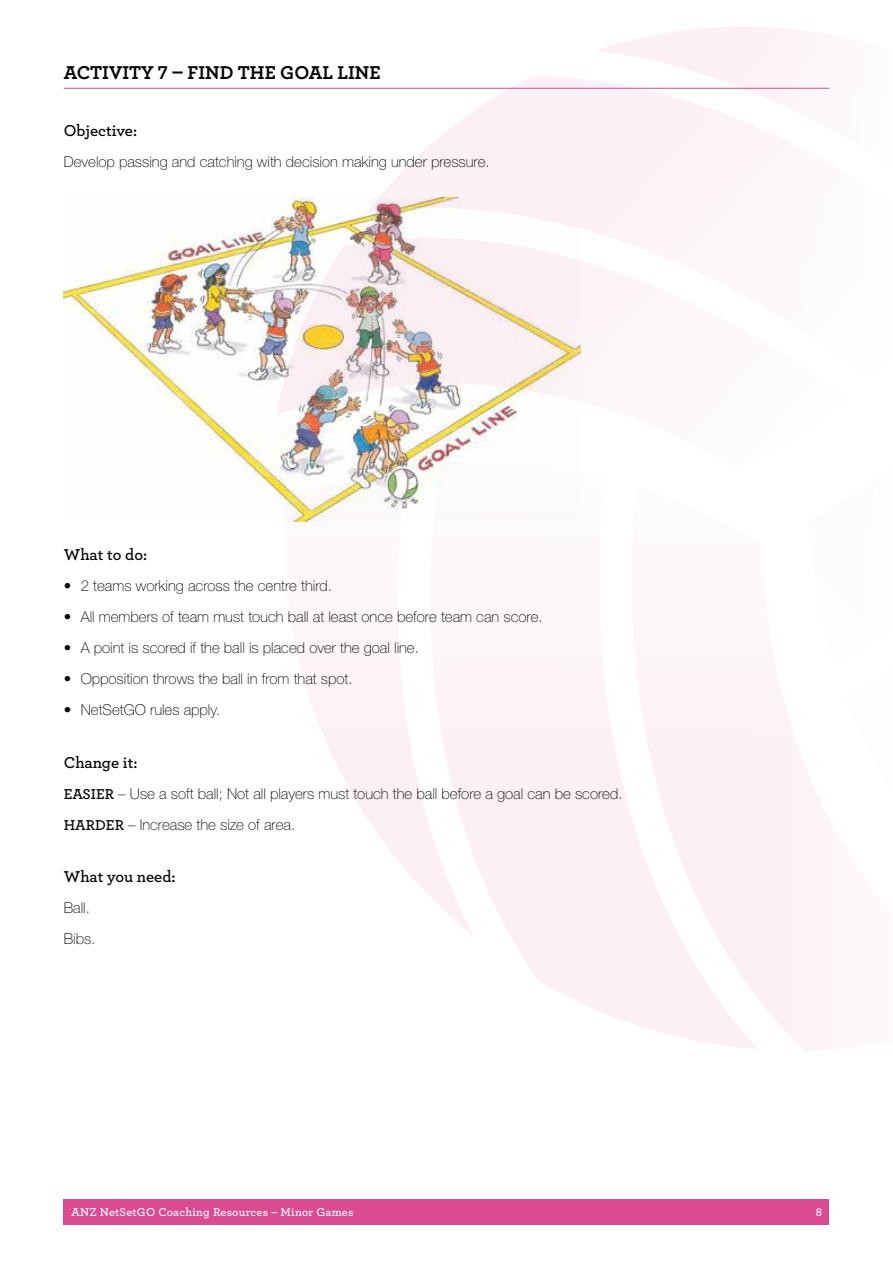
<style>
.page{position:relative;width:893px;height:1263px;background:#fff}
.page>*{position:absolute;margin:0;border:0;box-sizing:border-box;transform-origin:0 0}
.t1{font:700 19.5px "Archer";color:#000}
.t2{font:600 16.5px "Archer";color:#000}
.t3{font:100 15px/31px "Helvetica Neue LT Std";color:#000}
.t4{font:600 12px "Archer";letter-spacing:.02em;color:#fff}
.s1{font-family:"Archer";font-weight:600}
</style>
<div class="page">
<img style="left:64px;top:198px;width:303px;height:324px">
<svg style="left:367px;top:77px;width:173px;height:161px"></svg>
<img style="left:276px;top:238px;width:264px;height:232px">
<svg style="left:430px;top:460px;width:110px;height:521px"></svg>
<svg style="left:284px;top:466px;width:190px;height:471px"></svg>
<div style="left:64px;top:1199px;width:765px;height:26px;background:#da4b92"></div>
<hr style="left:64px;top:88px;width:765px;height:1px;background:#da4b92">
<h1 class="t1" style="left:64px;top:58px;width:318px">ACTIVITY 7 – FIND THE GOAL LINE</h1>
<p class="t2" style="left:64px;top:118px;width:75px">Objective:</p>
<p class="t3" style="left:64px;top:146px;width:427px">Develop passing and catching with decision making under pressure.</p>
<p class="t2" style="left:64px;top:542px;width:85px">What to do:</p>
<p class="t3" style="left:64px;top:570px;width:270px">• 2 teams working across the centre third.</p>
<p class="t3" style="left:64px;top:601px;width:480px">• All members of team must touch ball at least once before team can score.</p>
<p class="t3" style="left:64px;top:632px;width:357px">• A point is scored if the ball is placed over the goal line.</p>
<p class="t3" style="left:64px;top:663px;width:290px">• Opposition throws the ball in from that spot.</p>
<p class="t3" style="left:64px;top:694px;width:158px">• NetSetGO rules apply.</p>
<p class="t2" style="left:64px;top:750px;width:75px">Change it:</p>
<p class="t3" style="left:64px;top:778px;width:560px"><span class="s1">EASIER</span> – Use a soft ball; Not all players must touch the ball before a goal can be scored.<br><span class="s1">HARDER</span> – Increase the size of area.</p>
<p class="t2" style="left:64px;top:864px;width:113px">What you need:</p>
<p class="t3" style="left:64px;top:892px;width:33px">Ball.<br>Bibs.</p>
<p class="t4" style="left:71px;top:1203px;width:284px">ANZ NetSetGO Coaching Resources – Minor Games</p>
<p class="t4" style="left:816px;top:1203px;width:8px">8</p>
</div>
